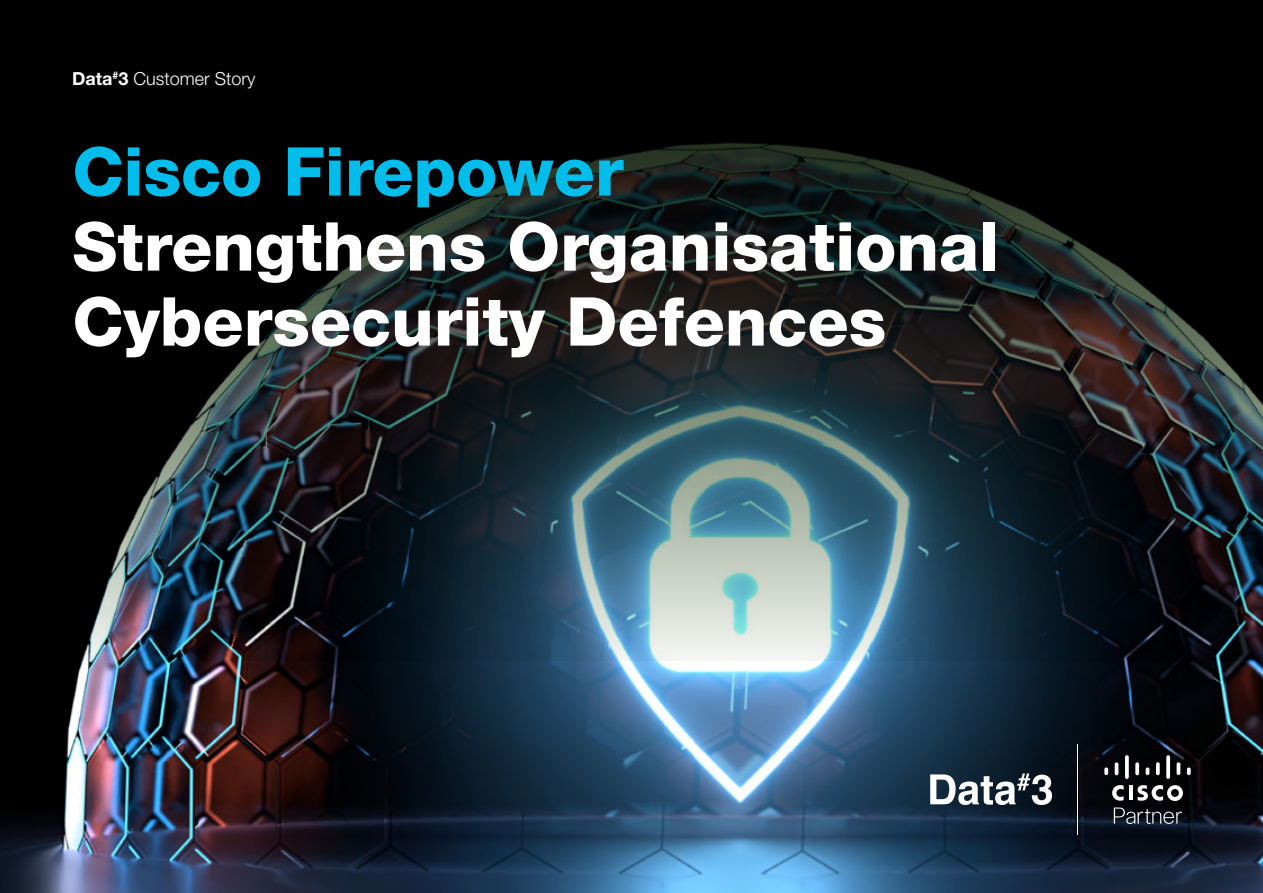
<style>
.page{position:relative;width:1263px;height:893px;background:#fff}
.page>*{position:absolute;margin:0;border:0;box-sizing:border-box;transform-origin:0 0}
.t1{font:800 67.5px/75px "Helvetica Neue LT Std";color:#fff}
.t2{font:800 67.5px "Helvetica Neue LT Std";color:#00bdeb}
.t3{font:300 18px "Helvetica Neue LT Std";color:#fff}
.s1{font-weight:700}
</style>
<div class="page">
<img style="left:0;top:660px;width:1263px;height:233px">
<img style="left:0;top:121px;width:1263px;height:539px">
<div style="left:0;top:0;width:1263px;height:121px;background:#000"></div>
<hr style="left:1077px;top:745px;width:1px;height:90px;background:#fff">
<svg style="left:930px;top:773px;width:122px;height:32px"></svg>
<svg style="left:1114px;top:807px;width:68px;height:17px"></svg>
<hr style="left:1129px;top:785px;width:3px;height:15px;background:#fff">
<svg style="left:1112px;top:785px;width:11px;height:16px"></svg>
<svg style="left:1137px;top:785px;width:46px;height:16px"></svg>
<svg style="left:1104px;top:767px;width:4px;height:8px"></svg>
<svg style="left:1115px;top:762px;width:3px;height:13px"></svg>
<svg style="left:1125px;top:755px;width:4px;height:24px"></svg>
<svg style="left:1135px;top:762px;width:4px;height:13px"></svg>
<svg style="left:1146px;top:767px;width:3px;height:8px"></svg>
<svg style="left:1156px;top:762px;width:4px;height:13px"></svg>
<svg style="left:1166px;top:755px;width:4px;height:24px"></svg>
<svg style="left:1176px;top:762px;width:4px;height:13px"></svg>
<svg style="left:1187px;top:767px;width:4px;height:8px"></svg>
<p class="t3" style="left:72px;top:68px;width:185px"><span class="s1">Data</span><sup>#</sup><span class="s1">3</span> Customer Story</p>
<p class="t2" style="left:72px;top:131px;width:553px">Cisco Firepower</p>
<p class="t1" style="left:72px;top:209px;width:928px">Strengthens Organisational<br>Cybersecurity Defences</p>
</div>
